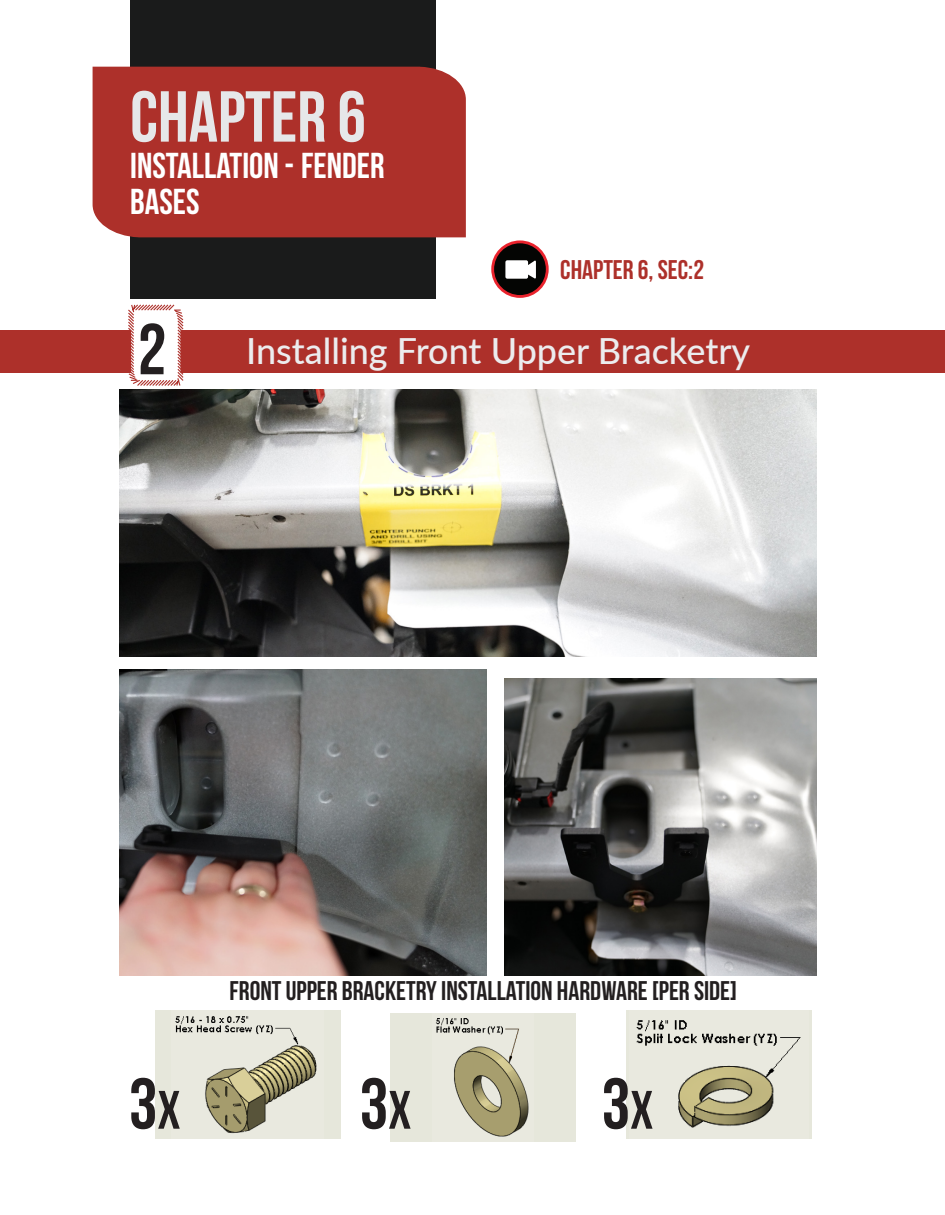
<style>
.page{position:relative;width:945px;height:1215px;background:#fff}
.page>*{position:absolute;margin:0;border:0;box-sizing:border-box;transform-origin:0 0}
.Title_Page{font:72px "Bebas Neue";color:#e6e7e9}
.t1{font:72px "Bebas Neue";color:#231f20}
.t2{font:500 36px "Lato";color:#ececee}
.t3{font:36px/36px "Bebas Neue";color:#fff}
.t4{font:27px "Bebas Neue";color:#231f20}
.t5{font:27px "Bebas Neue";color:#ad302a}
.s1{font-size:54px}
</style>
<div class="page">
<div style="left:130px;top:0;width:306px;height:299px;background:#1a1b1b"></div>
<div style="left:93px;top:67px;width:373px;height:170px;background:#ad302a"></div>
<div style="left:0;top:330px;width:945px;height:43px;background:#ad302a"></div>
<div style="left:155px;top:1011px;width:186px;height:128px;background:#e6e7db"></div>
<img style="left:175px;top:1016px;width:142px;height:118px">
<div style="left:390px;top:1013px;width:186px;height:128px;background:#e6e7db"></div>
<img style="left:436px;top:1018px;width:93px;height:119px">
<div style="left:626px;top:1011px;width:186px;height:128px;background:#e6e7db"></div>
<img style="left:636px;top:1020px;width:165px;height:108px">
<img style="left:120px;top:390px;width:696px;height:266px">
<img style="left:120px;top:670px;width:367px;height:306px">
<img style="left:505px;top:678px;width:311px;height:298px">
<div style="left:493px;top:242px;width:54px;height:54px;background:#040503;border-radius:50%"></div>
<div style="left:491px;top:240px;width:58px;height:58px;border:3px solid #ea232d;border-radius:50%"></div>
<div style="left:505px;top:260px;width:23px;height:19px;background:#fff;border-radius:2px"></div>
<svg style="left:523px;top:260px;width:13px;height:19px"></svg>
<svg style="left:128px;top:304px;width:56px;height:82px"></svg>
<p class="Title_Page" style="left:130px;top:77px;width:237px">CHAPTER 6</p>
<p class="t3" style="left:130px;top:147px;width:256px">INSTALLATION - FENDER<br>BASES</p>
<p class="t5" style="left:560px;top:255px;width:145px">CHAPTER 6, SEC:2</p>
<p class="t1" style="left:138px;top:310px;width:30px">2</p>
<p class="t2" style="left:246px;top:325px;width:506px">Installing Front Upper Bracketry</p>
<p class="t4" style="left:230px;top:976px;width:509px">FRONT UPPER BRACKETRY INSTALLATION HARDWARE [PER SIDE]</p>
<p class="t1" style="left:129px;top:1064px;width:53px">3<span class="s1">X</span></p>
<p class="t1" style="left:360px;top:1064px;width:53px">3<span class="s1">X</span></p>
<p class="t1" style="left:602px;top:1064px;width:53px">3<span class="s1">X</span></p>
</div>
